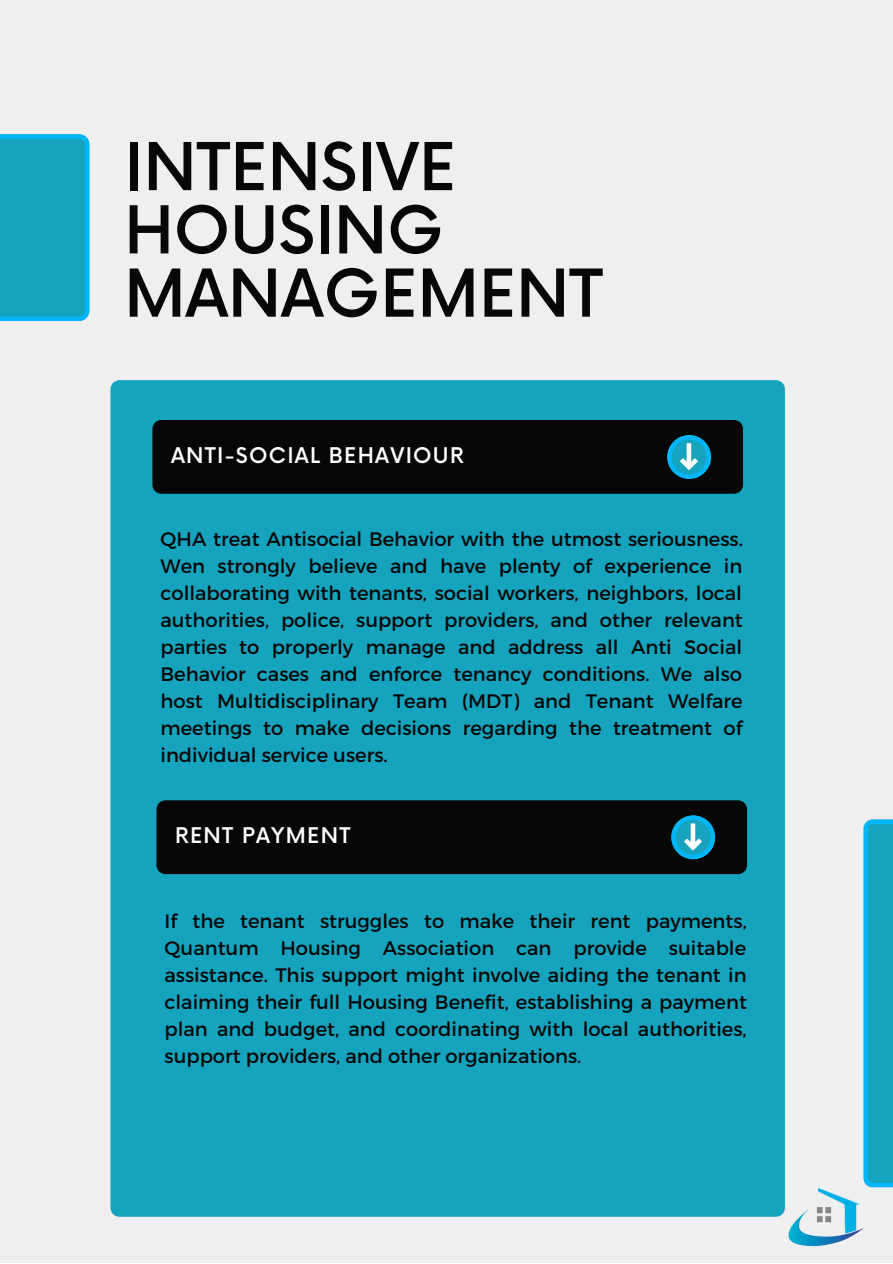
<style>
.page{position:relative;width:893px;height:1264px;background:#fff}
.page>*{position:absolute;margin:0;border:0;box-sizing:border-box;transform-origin:0 0}
.t1{font:500 64.2px/63.3px "Now";color:#070707}
.t2{font:500 21px "Now";letter-spacing:.06em;color:#fff}
.t3{font:19.5px/27px "Montserrat";color:#070707;text-align:justify}
</style>
<div class="page">
<div style="left:0;top:0;width:892px;height:1262px;background:#efefef"></div>
<svg style="left:0;top:134px;width:89px;height:187px"></svg>
<div style="left:110px;top:380px;width:674px;height:836px;background:#15a3bd"></div>
<div style="left:152px;top:420px;width:591px;height:74px;background:#070707"></div>
<div style="left:156px;top:800px;width:591px;height:74px;background:#070707"></div>
<svg style="left:863px;top:819px;width:29px;height:331px"></svg>
<img style="left:760px;top:1150px;width:132px;height:97px">
<p class="t1" style="left:124px;top:139px;width:480px">INTENSIVE<br>HOUSING<br>MANAGEMENT</p>
<p class="t2" style="left:171px;top:444px;width:294px">ANTI-SOCIAL BEHAVIOUR</p>
<p class="t3" style="left:160px;top:524px;width:584px">QHA treat Antisocial Behavior with the utmost seriousness.<br>Wen strongly believe and have plenty of experience in collaborating with tenants, social workers, neighbors, local authorities, police, support providers, and other relevant parties to properly manage and address all Anti Social Behavior cases and enforce tenancy conditions. We also host Multidisciplinary Team (MDT) and Tenant Welfare meetings to make decisions regarding the treatment of individual service users.</p>
<p class="t2" style="left:175px;top:824px;width:177px">RENT PAYMENT</p>
<p class="t3" style="left:164px;top:907px;width:584px">If the tenant struggles to make their rent payments, Quantum Housing Association can provide suitable assistance. This support might involve aiding the tenant in claiming their full Housing Benefit, establishing a payment plan and budget, and coordinating with local authorities, support providers, and other organizations.</p>
</div>
